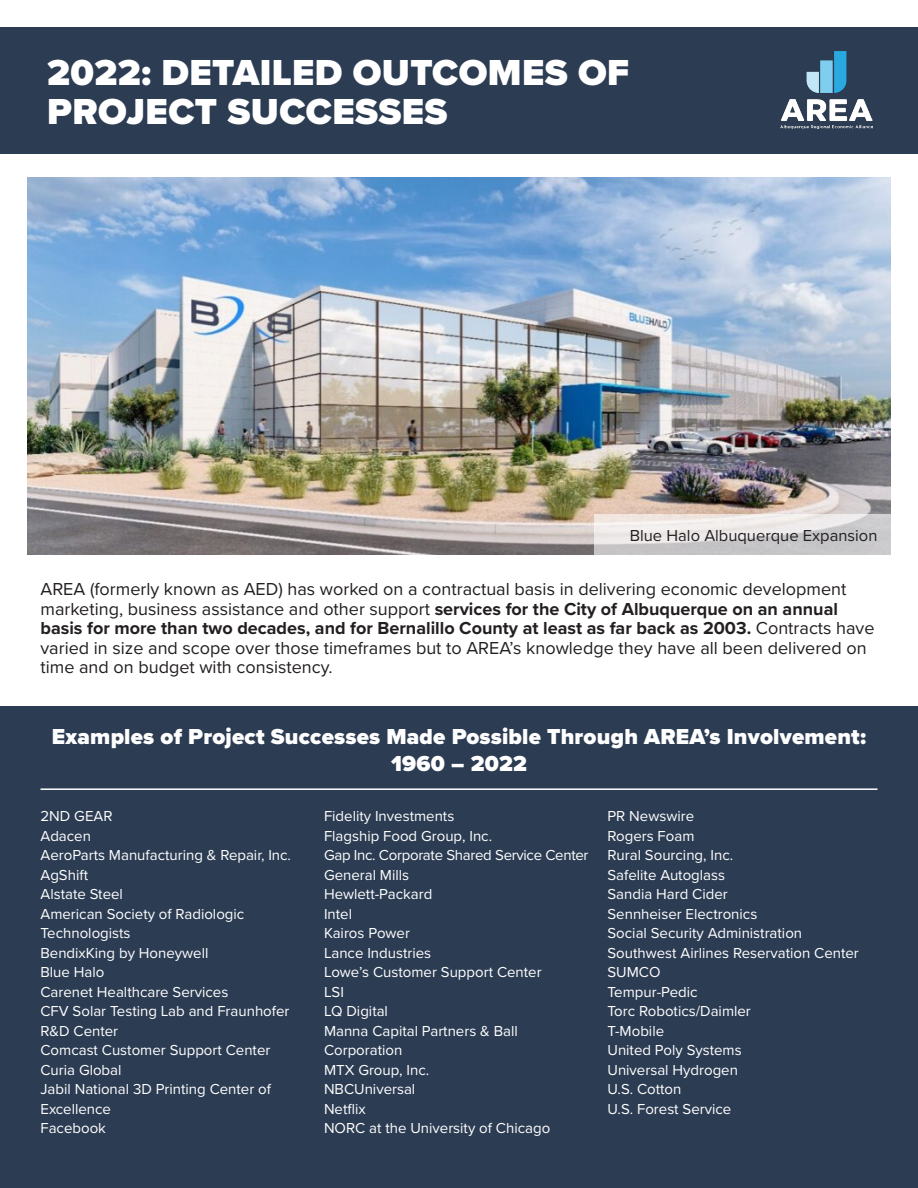
<style>
.page{position:relative;width:918px;height:1188px;background:#fff}
.page>*{position:absolute;margin:0;border:0;box-sizing:border-box;transform-origin:0 0}
.Heading{font:900 37.5px/39px "Proxima Nova";letter-spacing:.01em;color:#fff}
.Heading-2{font:900 22.5px "Proxima Nova";letter-spacing:.01em;color:#fff}
.body{font:18px/19.5px "Proxima Nova";color:#231f20}
.Heading-3{font:16.5px "Proxima Nova";color:#231f20}
.Heading-4{font:15px/19.5px "Proxima Nova";color:#fff}
.Heading-5{font:15px "Proxima Nova";letter-spacing:-.02em;color:#fff}
.s1{font-weight:700}
</style>
<div class="page">
<div style="left:0;top:27px;width:918px;height:126px;background:#2c3c53"></div>
<img style="left:780px;top:52px;width:93px;height:77px">
<div style="left:0;top:706px;width:918px;height:482px;background:#2c3c53"></div>
<hr style="left:40px;top:788px;width:838px;height:2px;background:#fff">
<img style="left:27px;top:177px;width:864px;height:377px">
<svg style="left:594px;top:514px;width:297px;height:40px;background:#dcd9d9"></svg>
<p class="Heading" style="left:47px;top:53px;width:584px">2022: DETAILED OUTCOMES OF<br>PROJECT SUCCESSES</p>
<p class="Heading-3" style="left:630px;top:523px;width:249px">Blue Halo Albuquerque Expansion</p>
<p class="body" style="left:40px;top:579px;width:836px">AREA (formerly known as AED) has worked on a contractual basis in delivering economic development marketing, business assistance and other support <span class="s1">services for the City of Albuquerque on an annual basis for more than two decades, and for Bernalillo County at least as far back as 2003.</span> Contracts have varied in size and scope over those timeframes but to AREA’s knowledge they have all been delivered on time and on budget with consistency.</p>
<p class="Heading-2" style="left:52px;top:719px;width:816px">Examples of Project Successes Made Possible Through AREA’s Involvement:</p>
<p class="Heading-2" style="left:391px;top:746px;width:137px">1960 – 2022</p>
<p class="Heading-4" style="left:40px;top:806px;width:74px">2ND GEAR</p>
<p class="Heading-4" style="left:40px;top:825px;width:52px">Adacen</p>
<p class="Heading-4" style="left:40px;top:845px;width:252px">AeroParts Manufacturing &amp; Repair, Inc.</p>
<p class="Heading-4" style="left:40px;top:864px;width:49px">AgShift</p>
<p class="Heading-4" style="left:40px;top:884px;width:84px">Alstate Steel</p>
<p class="Heading-4" style="left:40px;top:903px;width:205px">American Society of Radiologic<br>Technologists</p>
<p class="Heading-4" style="left:40px;top:942px;width:169px">BendixKing by Honeywell</p>
<p class="Heading-4" style="left:40px;top:962px;width:65px">Blue Halo</p>
<p class="Heading-4" style="left:40px;top:981px;width:189px">Carenet Healthcare Services</p>
<p class="Heading-4" style="left:40px;top:1001px;width:251px">CFV Solar Testing Lab and Fraunhofer<br>R&amp;D Center</p>
<p class="Heading-4" style="left:40px;top:1040px;width:231px">Comcast Customer Support Center</p>
<p class="Heading-4" style="left:40px;top:1059px;width:83px">Curia Global</p>
<p class="Heading-4" style="left:40px;top:1079px;width:232px">Jabil National 3D Printing Center of<br>Excellence</p>
<p class="Heading-4" style="left:40px;top:1118px;width:67px">Facebook</p>
<p class="Heading-4" style="left:324px;top:806px;width:132px">Fidelity Investments</p>
<p class="Heading-4" style="left:324px;top:825px;width:170px">Flagship Food Group, Inc.</p>
<p class="Heading-5" style="left:324px;top:844px;width:266px">Gap Inc. Corporate Shared Service Center</p>
<p class="Heading-4" style="left:324px;top:864px;width:87px">General Mills</p>
<p class="Heading-4" style="left:324px;top:884px;width:110px">Hewlett-Packard</p>
<p class="Heading-4" style="left:324px;top:903px;width:30px">Intel</p>
<p class="Heading-4" style="left:324px;top:923px;width:88px">Kairos Power</p>
<p class="Heading-4" style="left:324px;top:942px;width:109px">Lance Industries</p>
<p class="Heading-4" style="left:324px;top:962px;width:219px">Lowe’s Customer Support Center</p>
<p class="Heading-4" style="left:324px;top:981px;width:22px">LSI</p>
<p class="Heading-4" style="left:324px;top:1001px;width:66px">LQ Digital</p>
<p class="Heading-4" style="left:324px;top:1020px;width:195px">Manna Capital Partners &amp; Ball<br>Corporation</p>
<p class="Heading-4" style="left:324px;top:1059px;width:107px">MTX Group, Inc.</p>
<p class="Heading-4" style="left:324px;top:1079px;width:93px">NBCUniversal</p>
<p class="Heading-4" style="left:324px;top:1098px;width:43px">Netflix</p>
<p class="Heading-4" style="left:324px;top:1118px;width:228px">NORC at the University of Chicago</p>
<p class="Heading-4" style="left:608px;top:806px;width:88px">PR Newswire</p>
<p class="Heading-4" style="left:608px;top:825px;width:88px">Rogers Foam</p>
<p class="Heading-4" style="left:608px;top:845px;width:127px">Rural Sourcing, Inc.</p>
<p class="Heading-4" style="left:608px;top:864px;width:119px">Safelite Autoglass</p>
<p class="Heading-4" style="left:608px;top:884px;width:122px">Sandia Hard Cider</p>
<p class="Heading-4" style="left:608px;top:903px;width:151px">Sennheiser Electronics</p>
<p class="Heading-4" style="left:608px;top:923px;width:196px">Social Security Administration</p>
<p class="Heading-4" style="left:608px;top:942px;width:253px">Southwest Airlines Reservation Center</p>
<p class="Heading-4" style="left:608px;top:962px;width:55px">SUMCO</p>
<p class="Heading-4" style="left:608px;top:981px;width:92px">Tempur-Pedic</p>
<p class="Heading-4" style="left:608px;top:1001px;width:145px">Torc Robotics/Daimler</p>
<p class="Heading-4" style="left:608px;top:1020px;width:58px">T-Mobile</p>
<p class="Heading-4" style="left:608px;top:1040px;width:136px">United Poly Systems</p>
<p class="Heading-4" style="left:608px;top:1059px;width:132px">Universal Hydrogen</p>
<p class="Heading-4" style="left:608px;top:1079px;width:75px">U.S. Cotton</p>
<p class="Heading-4" style="left:608px;top:1098px;width:125px">U.S. Forest Service</p>
</div>
